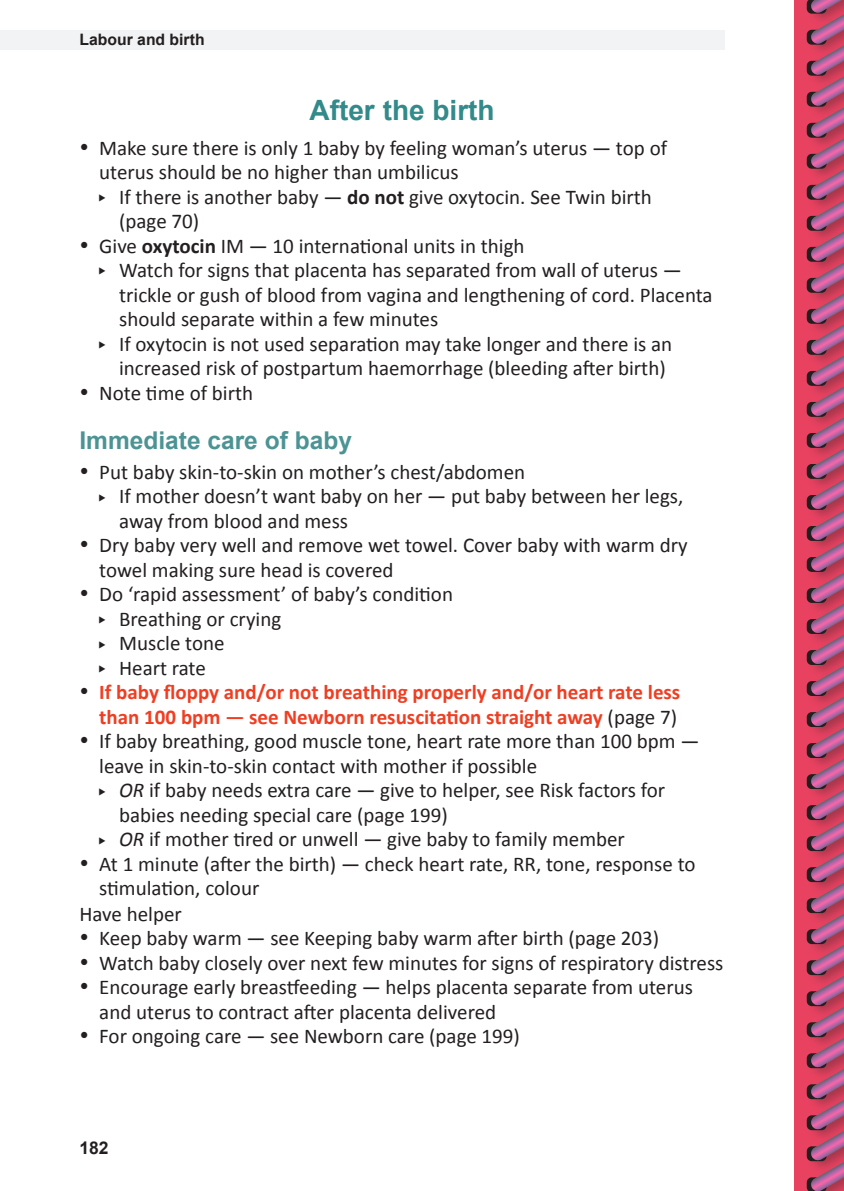
<style>
.page{position:relative;width:844px;height:1191px;background:#fff}
.page>*{position:absolute;margin:0;border:0;box-sizing:border-box;transform-origin:0 0}
.Protocol_H2{font:700 28px "Arial";color:#328a8a}
.Protocol_H3{font:700 24.5px "Arial";color:#4c9394}
.Protocol_Normal{font:21px/24.5px "Calibri";color:#231f20}
.t1{font:700 21px/24.5px "Calibri";color:#ef3e22;text-align:right}
.t2{font:700 17.5px "Arial";color:#231f20}
.t3{font:700 15.75px "Arial";color:#231f20}
.s1{font-weight:700}
.s2{color:#231f20}
.s3{font-weight:400;color:#231f20}
.s4{font-style:italic}
</style>
<div class="page">
<div style="left:794px;top:0;width:49px;height:1191px;background:#e94261"></div>
<div style="left:0;top:30px;width:724px;height:20px;background:#f2f3f4"></div>
<svg style="left:806px;top:0;width:37px;height:1191px"></svg>
<p class="t3" style="left:79px;top:29px;width:246px">Childbirth postpartum infections</p>
<p class="t3" style="left:79px;top:29px;width:127px">Labour and birth</p>
<p class="Protocol_H2" style="left:309px;top:91px;width:187px">After the birth</p>
<p class="Protocol_Normal" style="left:99px;top:135px;width:569px;text-indent:-20px">• Make sure there is only 1 baby by feeling woman’s uterus — top of uterus should be no higher than umbilicus</p>
<p class="Protocol_Normal" style="left:119px;top:184px;width:534px">If there is another baby — <span class="s1">do not</span> give oxytocin. See Twin birth (page 70)</p>
<p class="Protocol_Normal" style="left:79px;top:233px;width:446px">• Give <span class="s1">oxytocin</span> IM — 10 international units in thigh</p>
<p class="Protocol_Normal" style="left:119px;top:257px;width:595px">Watch for signs that placenta has separated from wall of uterus — trickle or gush of blood from vagina and lengthening of cord. Placenta should separate within a few minutes</p>
<p class="Protocol_Normal" style="left:119px;top:331px;width:554px">If oxytocin is not used separation may take longer and there is an increased risk of postpartum haemorrhage (bleeding after birth)</p>
<p class="Protocol_Normal" style="left:79px;top:380px;width:175px">• Note time of birth</p>
<p class="Protocol_H3" style="left:79px;top:424px;width:274px">Immediate care of baby</p>
<p class="Protocol_Normal" style="left:79px;top:459px;width:447px">• Put baby skin-to-skin on mother’s chest/abdomen</p>
<p class="Protocol_Normal" style="left:119px;top:483px;width:565px">If mother doesn’t want baby on her — put baby between her legs, away from blood and mess</p>
<p class="Protocol_Normal" style="left:99px;top:532px;width:589px;text-indent:-20px">• Dry baby very well and remove wet towel. Cover baby with warm dry towel making sure head is covered</p>
<p class="Protocol_Normal" style="left:79px;top:581px;width:375px">• Do ‘rapid assessment’ of baby’s condition</p>
<p class="Protocol_Normal" style="left:119px;top:606px;width:164px">Breathing or crying</p>
<p class="Protocol_Normal" style="left:119px;top:630px;width:107px">Muscle tone</p>
<p class="Protocol_Normal" style="left:119px;top:655px;width:88px">Heart rate</p>
<p class="t1" style="left:79px;top:679px;width:602px"><span class="s2">•</span> If baby floppy and/or not breathing properly and/or heart rate less than 100 bpm — see Newborn resuscitation straight away <span class="s3">(page 7)</span></p>
<p class="Protocol_Normal" style="left:99px;top:728px;width:601px;text-indent:-20px">• If baby breathing, good muscle tone, heart rate more than 100 bpm — leave in skin-to-skin contact with mother if possible</p>
<p class="Protocol_Normal" style="left:119px;top:777px;width:547px"><span class="s4">OR</span> if baby needs extra care — give to helper, see Risk factors for babies needing special care (page 199)</p>
<p class="Protocol_Normal" style="left:119px;top:826px;width:507px"><span class="s4">OR</span> if mother tired or unwell — give baby to family member</p>
<p class="Protocol_Normal" style="left:99px;top:851px;width:597px;text-indent:-20px">• At 1 minute (after the birth) — check heart rate, RR, tone, response to stimulation, colour</p>
<p class="Protocol_Normal" style="left:79px;top:900px;width:104px">Have helper</p>
<p class="Protocol_Normal" style="left:79px;top:925px;width:581px">• Keep baby warm — see Keeping baby warm after birth (page 203)</p>
<p class="Protocol_Normal" style="left:79px;top:949px;width:645px">• Watch baby closely over next few minutes for signs of respiratory distress</p>
<p class="Protocol_Normal" style="left:99px;top:974px;width:595px;text-indent:-20px">• Encourage early breastfeeding — helps placenta separate from uterus and uterus to contract after placenta delivered</p>
<p class="Protocol_Normal" style="left:79px;top:1023px;width:442px">• For ongoing care — see Newborn care (page 199)</p>
<p class="t2" style="left:79px;top:1136px;width:31px">182</p>
</div>
